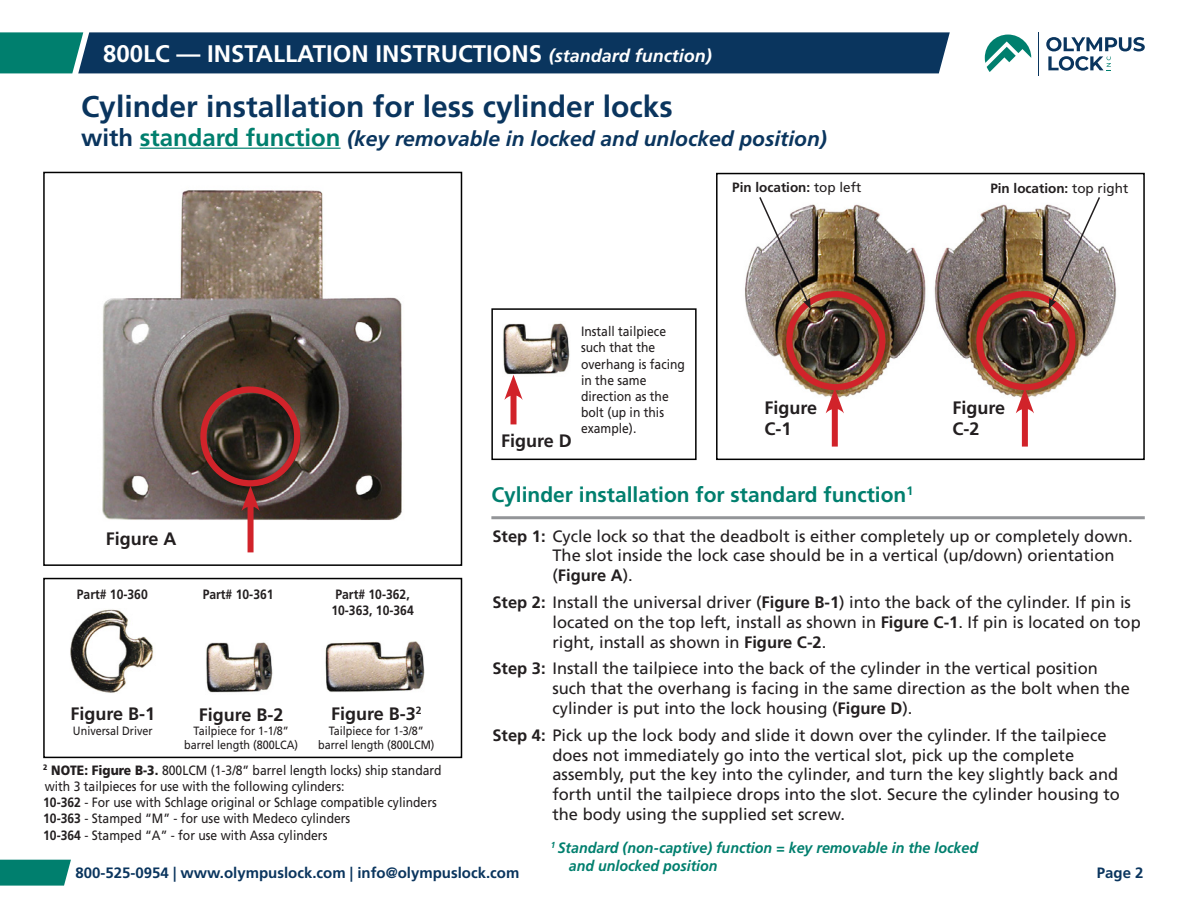
<style>
.page{position:relative;width:1188px;height:918px;background:#fff}
.page>*{position:absolute;margin:0;border:0;box-sizing:border-box;transform-origin:0 0}
.t1{font:700 30px "Frutiger LT Std";color:#0a355e}
.t2{font:700 24px "Frutiger LT Std";color:#fff}
.t3{font:italic 700 21px "Frutiger LT Std";color:#0a355e}
.t4{font:700 21px "Frutiger LT Std";color:#007f6e}
.t5{font:700 18px "Frutiger LT Std";color:#231f20}
.t6{font:16.5px/19.8px "Frutiger LT Std";color:#231f20}
.t7{font:italic 700 15px/18px "Frutiger LT Std";color:#007f6e;scale:.95 1}
.t8{font:700 15px "Frutiger LT Std";color:#0a355e}
.t9{font:13.5px/16.2px "Frutiger LT Std";color:#231f20;scale:.9 1}
.t10{font:700 13.5px/16.2px "Frutiger LT Std";color:#231f20;text-align:center;scale:.9 1}
.t11{font:700 13.5px "Frutiger LT Std";color:#231f20}
.t12{font:12px/14.4px "Frutiger LT Std";color:#231f20;text-align:center;scale:.9 1}
.s1{font-style:italic;font-size:18px}
.s2{font-style:normal;font-size:24px}
.s3{font-style:normal;font-size:24px;color:#007f6e}
.s4{font-weight:400}
.s5{font-weight:700}
.s6{font-weight:900}
</style>
<div class="page">
<svg style="left:0;top:860px;width:71px;height:26px;background:#108777"></svg>
<svg style="left:1046px;top:37px;width:99px;height:34px"></svg>
<hr style="left:1038px;top:32px;width:1px;height:44px;background:#0a355e">
<svg style="left:985px;top:35px;width:46px;height:37px"></svg>
<svg style="left:0;top:32px;width:950px;height:41px;background:#0e3f62"></svg>
<hr style="left:140px;top:148px;width:201px;height:1px;background:#007f6e">
<img style="left:102px;top:190px;width:300px;height:343px">
<div style="left:248px;top:501px;width:6px;height:51px;background:#d1232a"></div>
<svg style="left:241px;top:486px;width:19px;height:25px"></svg>
<div style="left:200px;top:386px;width:100px;height:100px;border:6px solid #d1232a;border-radius:50%"></div>
<div style="left:43px;top:172px;width:419px;height:394px;border:2px solid #000"></div>
<img style="left:934px;top:204px;width:182px;height:193px">
<img style="left:745px;top:204px;width:181px;height:193px">
<div style="left:1022px;top:403px;width:6px;height:44px;background:#d1232a"></div>
<svg style="left:1016px;top:389px;width:18px;height:24px"></svg>
<div style="left:976px;top:291px;width:99px;height:99px;border:6px solid #d1232a;border-radius:50%"></div>
<div style="left:832px;top:403px;width:6px;height:44px;background:#d1232a"></div>
<svg style="left:826px;top:389px;width:18px;height:24px"></svg>
<div style="left:786px;top:291px;width:99px;height:99px;border:6px solid #d1232a;border-radius:50%"></div>
<div style="left:716px;top:173px;width:429px;height:287px;border:2px solid #000"></div>
<img style="left:758px;top:197px;width:53px;height:112px">
<img style="left:1049px;top:197px;width:52px;height:112px">
<img style="left:503px;top:323px;width:67px;height:52px">
<div style="left:511px;top:390px;width:6px;height:34px;background:#d1232a"></div>
<svg style="left:504px;top:375px;width:19px;height:25px"></svg>
<div style="left:491px;top:308px;width:206px;height:152px;border:2px solid #000"></div>
<hr style="left:491px;top:516px;width:654px;height:3px;background:#939598">
<div style="left:43px;top:578px;width:419px;height:180px;border:2px solid #000"></div>
<img style="left:70px;top:609px;width:84px;height:84px">
<img style="left:206px;top:642px;width:67px;height:51px">
<img style="left:325px;top:641px;width:99px;height:51px">
<p class="t2" style="left:103px;top:39px;width:610px">800LC — INSTALLATION INSTRUCTIONS <span class="s1">(standard function)</span></p>
<p class="t1" style="left:81px;top:89px;width:593px">Cylinder installation for less cylinder locks</p>
<p class="t3" style="left:81px;top:126px;width:747px"><span class="s2">with</span> <span class="s3">standard function</span> (key removable in locked and unlocked position)</p>
<p class="t11" style="left:732px;top:179px;width:131px">Pin location: <span class="s4">top left</span></p>
<p class="t11" style="left:990px;top:180px;width:140px">Pin location: <span class="s4">top right</span></p>
<p class="t9" style="left:581px;top:324px;width:117px">Install tailpiece such that the overhang is facing in the same direction as the bolt (up in this example).</p>
<p class="t5" style="left:765px;top:397px;width:54px">Figure</p>
<p class="t5" style="left:765px;top:418px;width:28px">C-1</p>
<p class="t5" style="left:501px;top:430px;width:72px">Figure D</p>
<p class="t4" style="left:491px;top:482px;width:423px">Cylinder installation for standard function<sup>1</sup></p>
<p class="t5" style="left:953px;top:397px;width:54px">Figure</p>
<p class="t5" style="left:953px;top:418px;width:28px">C-2</p>
<p class="t6" style="left:552px;top:526px;width:582px;text-indent:-60px"><span class="s5">Step 1:</span> Cycle lock so that the deadbolt is either completely up or completely down.<br>The slot inside the lock case should be in a vertical (up/down) orientation (<span class="s5">Figure A</span>).</p>
<p class="t6" style="left:552px;top:592px;width:590px;text-indent:-60px"><span class="s5">Step 2:</span> Install the universal driver (<span class="s5">Figure B-1</span>) into the back of the cylinder. If pin is located on the top left, install as shown in <span class="s5">Figure C-1</span>. If pin is located on top right, install as shown in <span class="s5">Figure C-2</span>.</p>
<p class="t6" style="left:552px;top:659px;width:579px;text-indent:-60px"><span class="s5">Step 3:</span> Install the tailpiece into the back of the cylinder in the vertical position such that the overhang is facing in the same direction as the bolt when the cylinder is put into the lock housing (<span class="s5">Figure D</span>).</p>
<p class="t6" style="left:552px;top:725px;width:569px;text-indent:-60px"><span class="s5">Step 4:</span> Pick up the lock body and slide it down over the cylinder. If the tailpiece does not immediately go into the vertical slot, pick up the complete assembly, put the key into the cylinder, and turn the key slightly back and forth until the tailpiece drops into the slot. Secure the cylinder housing to the body using the supplied set screw.</p>
<p class="t5" style="left:106px;top:528px;width:72px">Figure A</p>
<p class="t10" style="left:77px;top:586px;width:80px">Part# 10-360</p>
<p class="t10" style="left:203px;top:586px;width:80px">Part# 10-361</p>
<p class="t10" style="left:331px;top:586px;width:93px">Part# 10-362,<br>10-363, 10-364</p>
<p class="t5" style="left:331px;top:704px;width:92px">Figure B-3<sup>2</sup></p>
<p class="t12" style="left:318px;top:723px;width:131px">Tailpiece for 1-3/8” barrel length (800LCM)</p>
<p class="t5" style="left:71px;top:704px;width:86px">Figure B-1</p>
<p class="t12" style="left:73px;top:723px;width:90px">Universal Driver</p>
<p class="t5" style="left:199px;top:704px;width:86px">Figure B-2</p>
<p class="t12" style="left:184px;top:724px;width:128px">Tailpiece for 1-1/8” barrel length (800LCA)</p>
<p class="t9" style="left:43px;top:762px;width:444px"><sup>2</sup> <span class="s6">NOTE: Figure B-3.</span> 800LCM (1-3/8” barrel length locks) ship standard with 3 tailpieces for use with the following cylinders:</p>
<p class="t9" style="left:43px;top:794px;width:439px"><span class="s5">10-362</span> - For use with Schlage original or Schlage compatible cylinders</p>
<p class="t9" style="left:43px;top:811px;width:343px"><span class="s5">10-363</span> - Stamped “M” - for use with Medeco cylinders</p>
<p class="t9" style="left:43px;top:827px;width:317px"><span class="s5">10-364</span> - Stamped “A” - for use with Assa cylinders</p>
<p class="t7" style="left:569px;top:838px;width:432px;text-indent:-18px"><sup>1</sup> Standard (non-captive) function = key removable in the locked and unlocked position</p>
<p class="t8" style="left:76px;top:864px;width:445px">800-525-0954 | www.olympuslock.com | info@olympuslock.com</p>
<p class="t8" style="left:1097px;top:864px;width:48px">Page 2</p>
</div>
